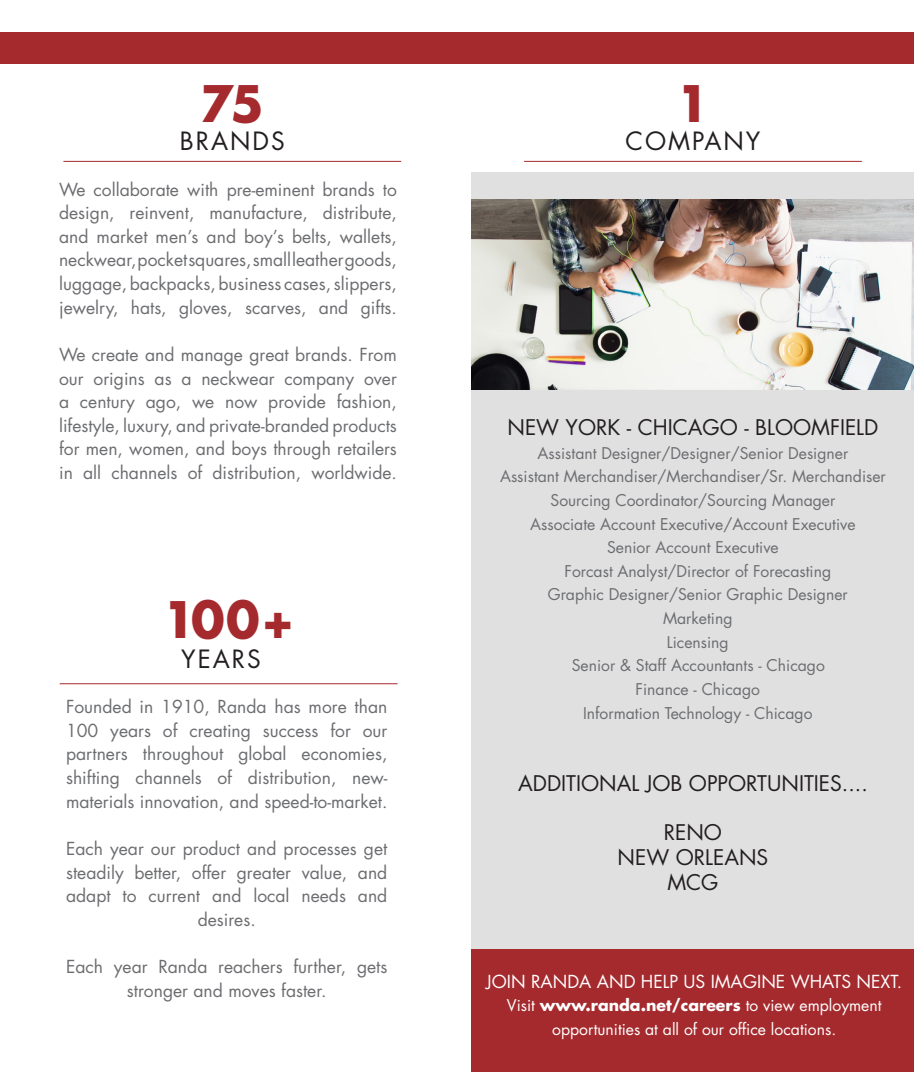
<style>
.page{position:relative;width:915px;height:1074px;background:#fff}
.page>*{position:absolute;margin:0;border:0;box-sizing:border-box;transform-origin:0 0}
.t1{font:700 49px "Futura Std";color:#a52a2e}
.t2{font:24.5px "Futura Std";letter-spacing:.08em;color:#231f20}
.t3{font:21px "Futura Std";color:#231f20}
.t4{font:17.5px/23.6px "Futura Std";color:#6c6d70;text-align:justify}
.t5{font:17.5px "Futura Std";color:#fff}
.t6{font:15.75px "Futura Std";color:#6c6d70}
.t7{font:15.75px/23.6px "Futura Std";color:#fff;text-align:center}
.s1{font-weight:700}
</style>
<div class="page">
<div style="left:471px;top:172px;width:442px;height:778px;background:#e0e0e1"></div>
<hr style="left:63px;top:161px;width:338px;height:1px;background:#a52a2e">
<hr style="left:60px;top:683px;width:337px;height:1px;background:#a52a2e">
<div style="left:0;top:32px;width:913px;height:32px;background:#a52a2e"></div>
<img style="left:471px;top:200px;width:442px;height:189px">
<div style="left:471px;top:950px;width:442px;height:122px;background:#a52a2e"></div>
<hr style="left:524px;top:161px;width:338px;height:1px;background:#a52a2e">
<p class="t1" style="left:200px;top:71px;width:65px">75</p>
<p class="t1" style="left:676px;top:71px;width:35px">1</p>
<p class="t2" style="left:180px;top:125px;width:106px">BRANDS</p>
<p class="t2" style="left:625px;top:125px;width:136px">COMPANY</p>
<p class="t4" style="left:59px;top:177px;width:339px">We collaborate with pre-eminent brands to design, reinvent, manufacture, distribute, and market men’s and boy’s belts, wallets, neckwear, pocket squares, small leather goods, luggage, backpacks, business cases, slippers, jewelry, hats, gloves, scarves, and gifts.</p>
<p class="t4" style="left:59px;top:343px;width:339px">We create and manage great brands. From our origins as a neckwear company over a century ago, we now provide fashion, lifestyle, luxury, and private-branded products for men, women, and boys through retailers in all channels of distribution, worldwide.</p>
<p class="t1" style="left:162px;top:587px;width:134px">100+</p>
<p class="t2" style="left:181px;top:643px;width:81px">YEARS</p>
<p class="t4" style="left:66px;top:695px;width:323px">Founded in 1910, Randa has more than 100 years of creating success for our partners throughout global economies, shifting channels of distribution, new&shy;materials innovation, and speed-to-market.</p>
<p class="t4" style="left:66px;top:837px;width:323px;text-align:center">Each year our product and processes get steadily better, offer greater value, and adapt to current and local needs and desires.</p>
<p class="t4" style="left:66px;top:955px;width:323px;text-align:center">Each year Randa reachers further, gets stronger and moves faster.</p>
<p class="t3" style="left:507px;top:414px;width:372px">NEW YORK - CHICAGO - BLOOMFIELD</p>
<p class="t6" style="left:537px;top:443px;width:312px">Assistant Designer/Designer/Senior Designer</p>
<p class="t6" style="left:500px;top:466px;width:387px">Assistant Merchandiser/Merchandiser/Sr. Merchandiser</p>
<p class="t6" style="left:550px;top:490px;width:286px">Sourcing Coordinator/Sourcing Manager</p>
<p class="t6" style="left:530px;top:514px;width:327px">Associate Account Executive/Account Executive</p>
<p class="t6" style="left:607px;top:537px;width:173px">Senior Account Executive</p>
<p class="t6" style="left:564px;top:561px;width:268px">Forcast Analyst/Director of Forecasting</p>
<p class="t6" style="left:548px;top:585px;width:302px">Graphic Designer/Senior Graphic Designer</p>
<p class="t6" style="left:663px;top:608px;width:71px">Marketing</p>
<p class="t6" style="left:667px;top:632px;width:63px">Licensing</p>
<p class="t6" style="left:572px;top:655px;width:255px">Senior &amp; Staff Accountants - Chicago</p>
<p class="t6" style="left:635px;top:679px;width:126px">Finance - Chicago</p>
<p class="t6" style="left:583px;top:703px;width:231px">Information Technology - Chicago</p>
<p class="t3" style="left:518px;top:770px;width:351px">ADDITIONAL JOB OPPORTUNITIES....</p>
<p class="t3" style="left:664px;top:819px;width:60px">RENO</p>
<p class="t3" style="left:617px;top:844px;width:152px">NEW ORLEANS</p>
<p class="t3" style="left:667px;top:869px;width:53px">MCG</p>
<p class="t5" style="left:486px;top:970px;width:417px">JOIN RANDA AND HELP US IMAGINE WHATS NEXT.</p>
<p class="t7" style="left:507px;top:994px;width:376px">Visit <span class="s1">www.randa.net/careers</span> to view employment opportunities at all of our office locations.</p>
</div>
